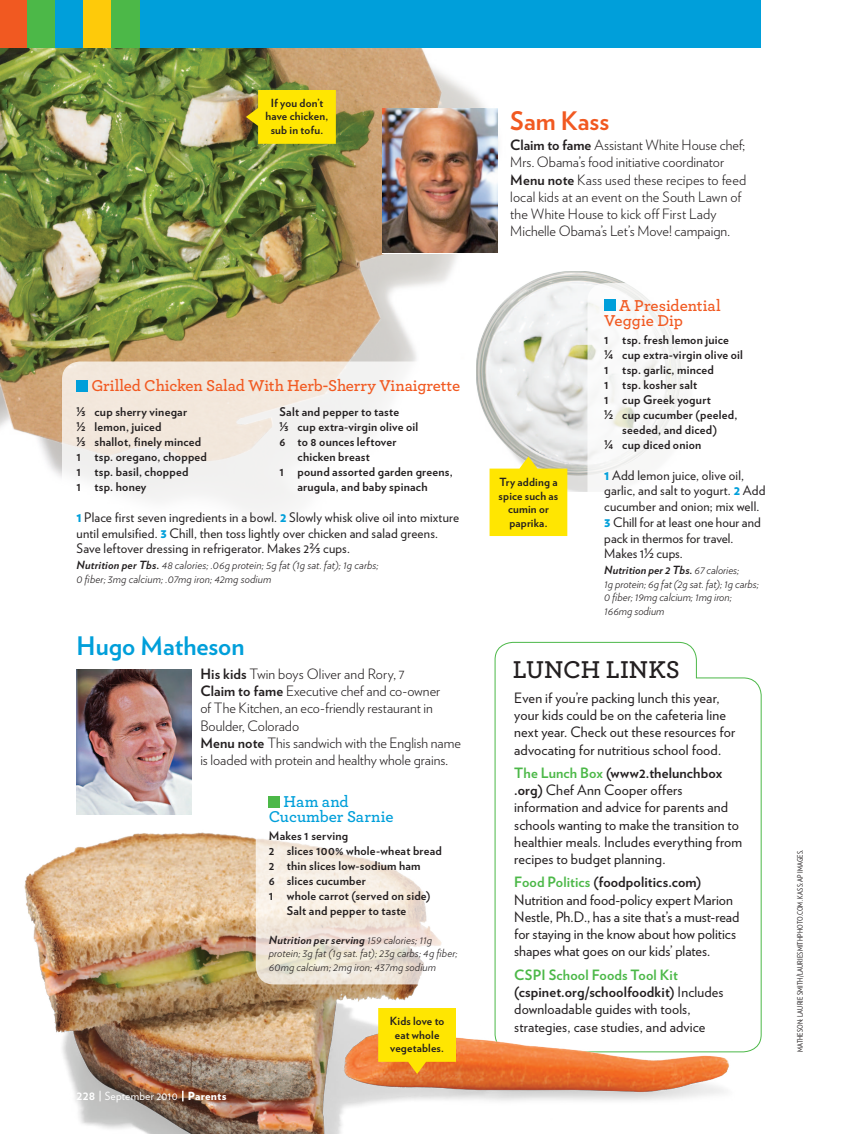
<style>
.page{position:relative;width:851px;height:1134px;background:#fff}
.page>*{position:absolute;margin:0;border:0;box-sizing:border-box;transform-origin:0 0}
.t1{font:700 25.5px "Verlag";color:#009fda}
.t2{font:600 25.5px "Archer";color:#231f20}
.t3{font:700 25.5px "Verlag";color:#f15921}
.t4{font:600 16.5px/15px "Archer";letter-spacing:-.01em;color:#f15921}
.t5{font:600 16.5px/15px "Archer";color:#009fda}
.t6{font:14.25px/17.2px "Verlag";letter-spacing:.005em;color:#231f20}
.t7{font:300 14.25px/17.2px "Verlag";color:#231f20}
.t8{font:13.2px/15.8px "Verlag";letter-spacing:.01em;color:#231f20}
.t9{font:700 12px/15px "Verlag";letter-spacing:.02em;color:#231f20}
.t10{font:italic 300 11.25px/13.5px "Verlag";letter-spacing:.005em;color:#231f20}
.t11{font:700 11.25px/13.5px "Verlag";letter-spacing:.015em;color:#231f20;text-align:center}
.t12{font:11.25px "Verlag";letter-spacing:.02em;color:#fff}
.t13{font:7.5px "Verlag Condensed";letter-spacing:.02em;color:#231f20}
.s1{font-weight:900;color:#009fda}
.s2{font-weight:700}
.s3{font-weight:700;font-size:12.75px}
.s4{font-weight:900}
.s5{font-weight:700;color:#4cb848}
</style>
<div class="page">
<svg style="left:494px;top:642px;width:267px;height:181px"></svg>
<img style="left:0;top:48px;width:499px;height:429px">
<img style="left:382px;top:108px;width:115px;height:145px">
<img style="left:76px;top:670px;width:115px;height:145px">
<svg style="left:246px;top:90px;width:90px;height:54px;background:#edd606"></svg>
<svg style="left:62px;top:362px;width:452px;height:230px"></svg>
<div style="left:76px;top:380px;width:12px;height:11px;background:#009fda"></div>
<img style="left:476px;top:272px;width:149px;height:220px">
<div style="left:587px;top:283px;width:165px;height:278px;background:#fff;border-radius:18px"></div>
<div style="left:604px;top:300px;width:11px;height:11px;background:#009fda"></div>
<svg style="left:489px;top:456px;width:78px;height:80px;background:#fae521"></svg>
<img style="left:24px;top:823px;width:738px;height:311px">
<svg style="left:256px;top:782px;width:210px;height:202px"></svg>
<div style="left:269px;top:796px;width:11px;height:11px;background:#4cb848"></div>
<div style="left:0;top:0;width:760px;height:48px;background:#009fda"></div>
<div style="left:0;top:0;width:27px;height:48px;background:#f15921"></div>
<div style="left:27px;top:0;width:28px;height:48px;background:#4cb848"></div>
<div style="left:83px;top:0;width:29px;height:48px;background:#feca0a"></div>
<div style="left:112px;top:0;width:28px;height:48px;background:#4cb848"></div>
<svg style="left:378px;top:1008px;width:78px;height:66px;background:#fbd208"></svg>
<p class="t11" style="left:265px;top:95px;width:64px">If you don’t have chicken, sub in tofu.</p>
<p class="t4" style="left:91px;top:377px;width:370px">Grilled Chicken Salad With Herb-Sherry Vinaigrette</p>
<p class="t9" style="left:76px;top:403px;width:132px">1/3 cup sherry vinegar<br>½ lemon, juiced<br>1/3 shallot, finely minced<br>1 tsp. oregano, chopped<br>1 tsp. basil, chopped<br>1 tsp. honey</p>
<p class="t9" style="left:279px;top:403px;width:121px">Salt and pepper to taste</p>
<p class="t9" style="left:279px;top:418px;width:140px">1/3 cup extra-virgin olive oil</p>
<p class="t9" style="left:279px;top:433px;width:118px">6 to 8 ounces leftover</p>
<p class="t9" style="left:297px;top:448px;width:74px">chicken breast</p>
<p class="t9" style="left:279px;top:463px;width:175px">1 pound assorted garden greens,</p>
<p class="t9" style="left:297px;top:478px;width:131px">arugula, and baby spinach</p>
<p class="t8" style="left:76px;top:509px;width:384px"><span class="s1">1</span> Place first seven ingredients in a bowl. <span class="s1">2</span> Slowly whisk olive oil into mixture until emulsified. <span class="s1">3</span> Chill, then toss lightly over chicken and salad greens.<br>Save leftover dressing in refrigerator. Makes 22/3 cups.</p>
<p class="t10" style="left:76px;top:558px;width:303px"><span class="s2">Nutrition per Tbs.</span> 48 calories; .06g protein; 5g fat (1g sat. fat); 1g carbs;<br>0 fiber; 3mg calcium; .07mg iron; 42mg sodium</p>
<h1 class="t1" style="left:76px;top:626px;width:169px">Hugo Matheson</h1>
<p class="t7" style="left:200px;top:664px;width:262px"><span class="s2">His kids</span> Twin boys Oliver and Rory, 7<br><span class="s2">Claim to fame</span> Executive chef and co-owner<br>of The Kitchen, an eco-friendly restaurant in Boulder, Colorado<br><span class="s2">Menu note</span> This sandwich with the English name is loaded with protein and healthy whole grains.</p>
<p class="t5" style="left:269px;top:793px;width:126px;text-indent:15px">Ham and<br>Cucumber Sarnie</p>
<p class="t9" style="left:269px;top:828px;width:81px">Makes 1 serving</p>
<p class="t9" style="left:269px;top:843px;width:175px">2 slices 100% whole-wheat bread</p>
<p class="t9" style="left:269px;top:858px;width:153px">2 thin slices low-sodium ham</p>
<p class="t9" style="left:269px;top:873px;width:99px">6 slices cucumber</p>
<p class="t9" style="left:269px;top:888px;width:163px">1 whole carrot (served on side)</p>
<p class="t9" style="left:287px;top:903px;width:121px">Salt and pepper to taste</p>
<p class="t10" style="left:269px;top:932px;width:190px"><span class="s2">Nutrition per serving</span> 159 calories; 11g protein; 3g fat (1g sat. fat); 23g carbs; 4g fiber;<br>60mg calcium; 2mg iron; 437mg sodium</p>
<p class="t12" style="left:76px;top:1088px;width:151px"><span class="s3">228</span> September 2010 <span class="s4">Parents</span></p>
<p class="t11" style="left:390px;top:1014px;width:56px">Kids love to eat whole vegetables.</p>
<h1 class="t3" style="left:510px;top:101px;width:100px">Sam Kass</h1>
<p class="t7" style="left:510px;top:136px;width:237px"><span class="s2">Claim to fame</span> Assistant White House chef; Mrs. Obama’s food initiative coordinator <span class="s2">Menu note</span> Kass used these recipes to feed local kids at an event on the South Lawn of the White House to kick off First Lady Michelle Obama’s Let’s Move! campaign.</p>
<p class="t11" style="left:498px;top:475px;width:61px">Try adding a spice such as cumin or paprika.</p>
<p class="t4" style="left:604px;top:297px;width:118px;text-indent:15px">A Presidential<br>Veggie Dip</p>
<p class="t9" style="left:604px;top:332px;width:126px">1 tsp. fresh lemon juice<br>1/4</p>
<p class="t9" style="left:622px;top:347px;width:122px">cup extra-virgin olive oil</p>
<p class="t9" style="left:604px;top:362px;width:111px">1 tsp. garlic, minced</p>
<p class="t9" style="left:604px;top:377px;width:94px">1 tsp. kosher salt</p>
<p class="t9" style="left:604px;top:392px;width:108px">1 cup Greek yogurt</p>
<p class="t9" style="left:604px;top:407px;width:135px">½ cup cucumber (peeled,</p>
<p class="t9" style="left:622px;top:422px;width:96px">seeded, and diced)</p>
<p class="t9" style="left:604px;top:437px;width:4px">1/4</p>
<p class="t9" style="left:622px;top:437px;width:80px">cup diced onion</p>
<p class="t8" style="left:604px;top:466px;width:163px"><span class="s1">1</span> Add lemon juice, olive oil, garlic, and salt to yogurt. <span class="s1">2</span> Add cucumber and onion; mix well.<br><span class="s1">3</span> Chill for at least one hour and pack in thermos for travel.<br>Makes 1½ cups.</p>
<p class="t10" style="left:604px;top:563px;width:156px"><span class="s2">Nutrition per 2 Tbs.</span> 67 calories;<br>1g protein; 6g fat (2g sat. fat); 1g carbs;<br>0 fiber; 19mg calcium; 1mg iron;<br>166mg sodium</p>
<h1 class="t2" style="left:512px;top:651px;width:166px">lunch Links</h1>
<p class="t6" style="left:514px;top:688px;width:222px">Even if you’re packing lunch this year, your kids could be on the cafeteria line next year. Check out these resources for advocating for nutritious school food.</p>
<p class="t6" style="left:514px;top:763px;width:229px"><span class="s5">The Lunch Box</span> <span class="s2">(www2.thelunchbox .org)</span> Chef Ann Cooper offers information and advice for parents and schools wanting to make the transition to healthier meals. Includes everything from recipes to budget planning.</p>
<p class="t6" style="left:514px;top:873px;width:227px"><span class="s5">Food Politics</span> <span class="s2">(foodpolitics.com)<br></span>Nutrition and food-policy expert Marion Nestle, Ph.D., has a site that’s a must-read for staying in the know about how politics shapes what goes on our kids’ plates.</p>
<p class="t6" style="left:514px;top:965px;width:211px"><span class="s5">CSPI School Foods Tool Kit </span><span class="s2">(cspinet.org/schoolfoodkit)</span> Includes downloadable guides with tools, strategies, case studies, and advice</p>
<p class="t13" style="left:795px;top:1052px;width:204px;rotate:-90deg">matheson: Laurie Smith/lauriesmithphoto.com. Kass: ap images.</p>
</div>
